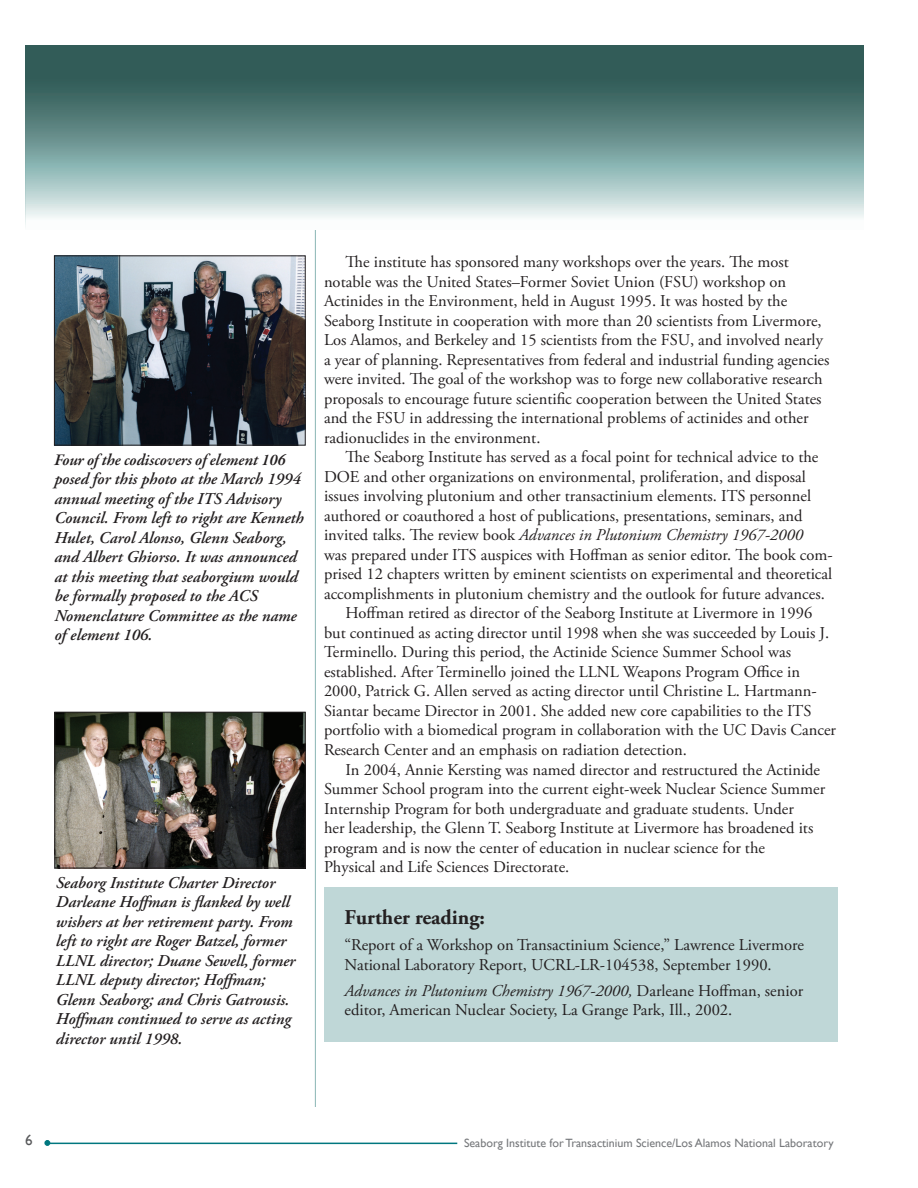
<style>
.page{position:relative;width:918px;height:1188px;background:#fff}
.page>*{position:absolute;margin:0;border:0;box-sizing:border-box;transform-origin:0 0}
.t1{font:700 21px "Adobe Garamond Pro";color:#231f20}
.t2{font:16.5px/19.5px "Adobe Garamond Pro";color:#231f20}
.t3{font:italic 600 16.5px/19.5px "Adobe Garamond Pro";color:#231f20}
.t4{font:italic 16.5px "Adobe Garamond Pro";color:#231f20}
.t5{font:italic 600 16.5px "Garamond Premr Pro";letter-spacing:-.01em;color:#231f20}
.t6{font:15px "Gill Sans";color:#57585a}
.t7{font:12px "Gill Sans";color:#76787b}
.s1{font-style:normal}
.s2{font-style:italic}
</style>
<div class="page">
<hr style="left:50px;top:1143px;width:407px;height:1px;background:#00777f">
<svg style="left:44px;top:1140px;width:6px;height:6px"></svg>
<hr style="left:315px;top:230px;width:1px;height:877px;background:#8ab6b4">
<svg style="left:26px;top:45px;width:837px;height:173px;background:#6f9391"></svg>
<img style="left:56px;top:257px;width:248px;height:187px">
<div style="left:54px;top:255px;width:252px;height:191px;border:1px solid #231f20"></div>
<img style="left:56px;top:714px;width:248px;height:152px">
<div style="left:54px;top:712px;width:252px;height:156px;border:1px solid #231f20"></div>
<div style="left:324px;top:887px;width:513px;height:155px;background:#bfd7d7"></div>
<p class="t5" style="left:54px;top:450px;width:233px">Four of the codiscovers of element 106</p>
<p class="t3" style="left:54px;top:470px;width:251px">posed for this photo at the March 1994 annual meeting of the ITS Advisory Council. From left to right are Kenneth Hulet, Carol Alonso, Glenn Seaborg, and Albert Ghiorso. It was announced at this meeting that seaborgium would be formally proposed to the ACS Nomenclature Committee as the name of element 106.</p>
<p class="t3" style="left:56px;top:874px;width:241px">Seaborg Institute Charter Director Darleane Hoffman is flanked by well wishers at her retirement party. From left to right are Roger Batzel, former LLNL director; Duane Sewell, former LLNL deputy director; Hoffman; Glenn Seaborg; and Chris Gatrousis.<br>Hoffman continued to serve as acting director until 1998.</p>
<p class="t2" style="left:324px;top:253px;width:507px;text-indent:22px">The institute has sponsored many workshops over the years. The most notable was the United States–Former Soviet Union (FSU) workshop on Actinides in the Environment, held in August 1995. It was hosted by the Seaborg Institute in cooperation with more than 20 scientists from Livermore, Los Alamos, and Berkeley and 15 scientists from the FSU, and involved nearly a year of planning. Representatives from federal and industrial funding agencies were invited. The goal of the workshop was to forge new collaborative research proposals to encourage future scientific cooperation between the United States and the FSU in addressing the international problems of actinides and other radionuclides in the environment.</p>
<p class="t2" style="left:346px;top:448px;width:474px">The Seaborg Institute has served as a focal point for technical advice to the</p>
<p class="t2" style="left:324px;top:468px;width:483px">DOE and other organizations on environmental, proliferation, and disposal</p>
<p class="t2" style="left:324px;top:487px;width:489px">issues involving plutonium and other transactinium elements. ITS personnel</p>
<p class="t2" style="left:324px;top:507px;width:480px">authored or coauthored a host of publications, presentations, seminars, and</p>
<p class="t4" style="left:324px;top:525px;width:480px"><span class="s1">invited talks. The review book</span> Advances in Plutonium Chemistry 1967-2000</p>
<p class="t2" style="left:324px;top:546px;width:510px">was prepared under ITS auspices with Hoffman as senior editor. The book com-</p>
<p class="t2" style="left:324px;top:565px;width:510px">prised 12 chapters written by eminent scientists on experimental and theoretical</p>
<p class="t2" style="left:324px;top:585px;width:502px">accomplishments in plutonium chemistry and the outlook for future advances.</p>
<p class="t2" style="left:346px;top:604px;width:468px">Hoffman retired as director of the Seaborg Institute at Livermore in 1996</p>
<p class="t2" style="left:324px;top:624px;width:507px">but continued as acting director until 1998 when she was succeeded by Louis J.</p>
<p class="t2" style="left:324px;top:643px;width:469px">Terminello. During this period, the Actinide Science Summer School was</p>
<p class="t2" style="left:324px;top:663px;width:478px">established. After Terminello joined the LLNL Weapons Program Office in</p>
<p class="t2" style="left:324px;top:682px;width:494px">2000, Patrick G. Allen served as acting director until Christine L. Hartmann-</p>
<p class="t2" style="left:324px;top:702px;width:489px">Siantar became Director in 2001. She added new core capabilities to the ITS</p>
<p class="t2" style="left:324px;top:721px;width:514px">portfolio with a biomedical program in collaboration with the UC Davis Cancer</p>
<p class="t2" style="left:324px;top:741px;width:364px">Research Center and an emphasis on radiation detection.</p>
<p class="t2" style="left:346px;top:760px;width:476px">In 2004, Annie Kersting was named director and restructured the Actinide</p>
<p class="t2" style="left:324px;top:780px;width:503px">Summer School program into the current eight-week Nuclear Science Summer</p>
<p class="t2" style="left:324px;top:799px;width:472px">Internship Program for both undergraduate and graduate students. Under</p>
<p class="t2" style="left:324px;top:819px;width:491px">her leadership, the Glenn T. Seaborg Institute at Livermore has broadened its</p>
<p class="t2" style="left:324px;top:838px;width:443px">program and is now the center of education in nuclear science for the</p>
<p class="t2" style="left:324px;top:858px;width:247px">Physical and Life Sciences Directorate.</p>
<p class="t1" style="left:345px;top:905px;width:142px">Further reading:</p>
<p class="t2" style="left:345px;top:936px;width:461px">“Report of a Workshop on Transactinium Science,” Lawrence Livermore<br>National Laboratory Report, UCRL-LR-104538, September 1990.</p>
<p class="t2" style="left:345px;top:982px;width:460px"><span class="s2">Advances in Plutonium Chemistry 1967-2000,</span> Darleane Hoffman, senior editor, American Nuclear Society, La Grange Park, Ill., 2002.</p>
<p class="t6" style="left:25px;top:1131px;width:9px">6</p>
<p class="t7" style="left:464px;top:1136px;width:371px">Seaborg Institute for Transactinium Science/Los Alamos National Laboratory</p>
</div>
